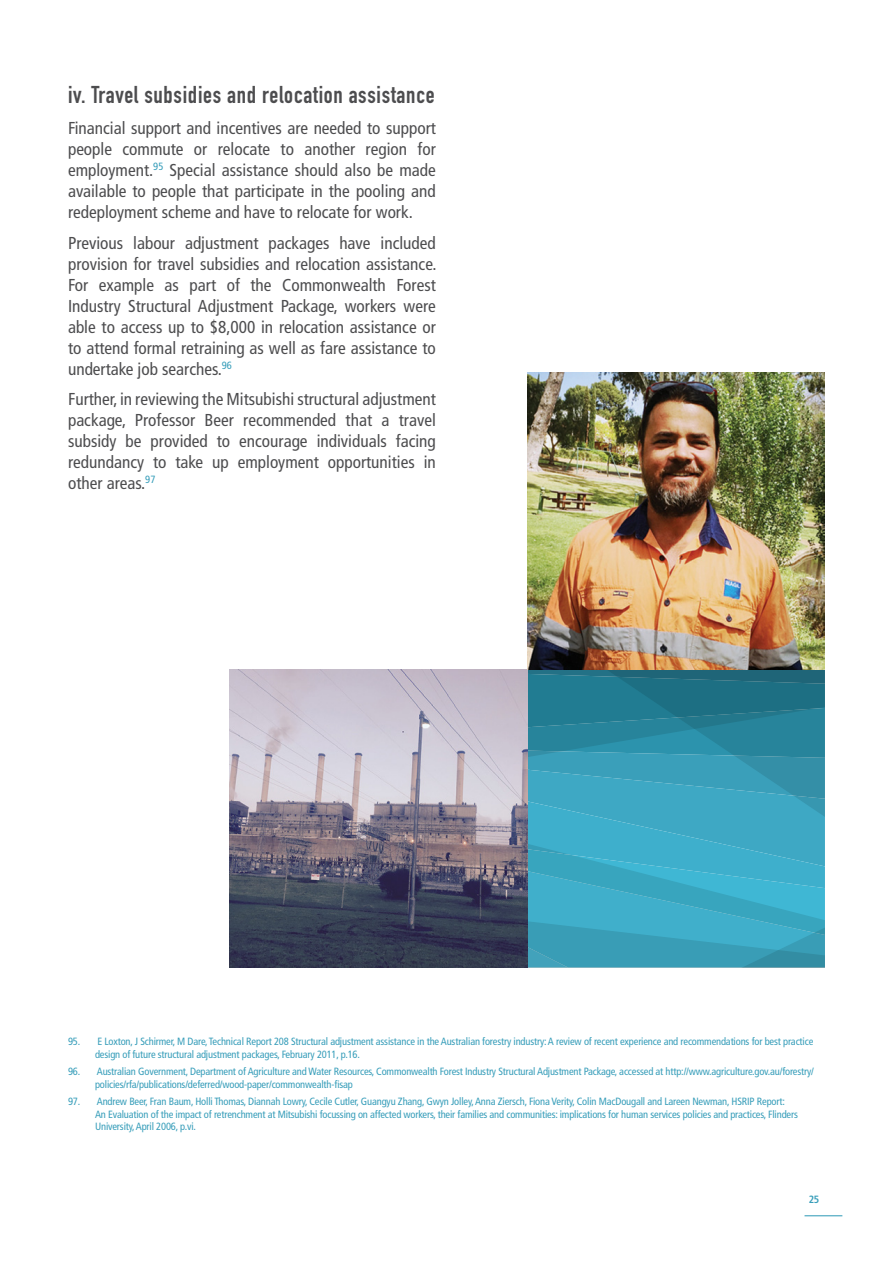
<style>
.page{position:relative;width:893px;height:1263px;background:#fff}
.page>*{position:absolute;margin:0;border:0;box-sizing:border-box;transform-origin:0 0}
.t1{font:24px "DIN Engschrift";letter-spacing:.03em;color:#4d4d4f}
.t2{font:condensed 17.25px/21px "Frutiger";color:#4d4d4f;text-align:justify}
.t3{font:condensed 10.5px/12.8px "Frutiger";letter-spacing:-.015em;color:#389eba}
.t4{font:700 condensed 10.5px "Frutiger";color:#389eba}
</style>
<div class="page">
<hr style="left:804px;top:1215px;width:38px;height:1px;background:#389eba">
<svg style="left:527px;top:670px;width:298px;height:297px;background:#369ab4"></svg>
<img style="left:229px;top:670px;width:298px;height:297px">
<img style="left:527px;top:372px;width:298px;height:298px">
<h1 class="t1" style="left:68px;top:81px;width:368px">iv. Travel subsidies and relocation assistance</h1>
<p class="t2" style="left:68px;top:118px;width:369px">Financial support and incentives are needed to support people commute or relocate to another region for employment.<sup>95</sup> Special assistance should also be made available to people that participate in the pooling and redeployment scheme and have to relocate for work.</p>
<p class="t2" style="left:68px;top:232px;width:370px">Previous labour adjustment packages have included provision for travel subsidies and relocation assistance.<br>For example as part of the Commonwealth Forest Industry Structural Adjustment Package, workers were able to access up to $8,000 in relocation assistance or to attend formal retraining as well as fare assistance to undertake job searches.<sup>96</sup></p>
<h2 class="t2" style="left:68px;top:389px;width:369px">Further, in reviewing the Mitsubishi structural adjustment package, Professor Beer recommended that a travel subsidy be provided to encourage individuals facing redundancy to take up employment opportunities in other areas.<sup>97</sup></h2>
<p class="t3" style="left:95px;top:1035px;width:720px;text-indent:-27px">95. E Loxton, J Schirmer, M Dare, Technical Report 208 Structural adjustment assistance in the Australian forestry industry: A review of recent experience and recommendations for best practice design of future structural adjustment packages, February 2011, p.16.</p>
<p class="t3" style="left:95px;top:1065px;width:720px;text-indent:-27px">96. Australian Government, Department of Agriculture and Water Resources, Commonwealth Forest Industry Structural Adjustment Package, accessed at http://www.agriculture.gov.au/forestry/ policies/rfa/publications/deferred/wood-paper/commonwealth-fisap</p>
<p class="t3" style="left:95px;top:1095px;width:704px;text-indent:-27px">97. Andrew Beer, Fran Baum, Holli Thomas, Diannah Lowry, Cecile Cutler, Guangyu Zhang, Gwyn Jolley, Anna Ziersch, Fiona Verity, Colin MacDougall and Lareen Newman, HSRIP Report:<br>An Evaluation of the impact of retrenchment at Mitsubishi focussing on affected workers, their families and communities: implications for human services policies and practices, Flinders<br>University, April 2006, p.vi.</p>
<p class="t4" style="left:809px;top:1193px;width:12px">25</p>
</div>
